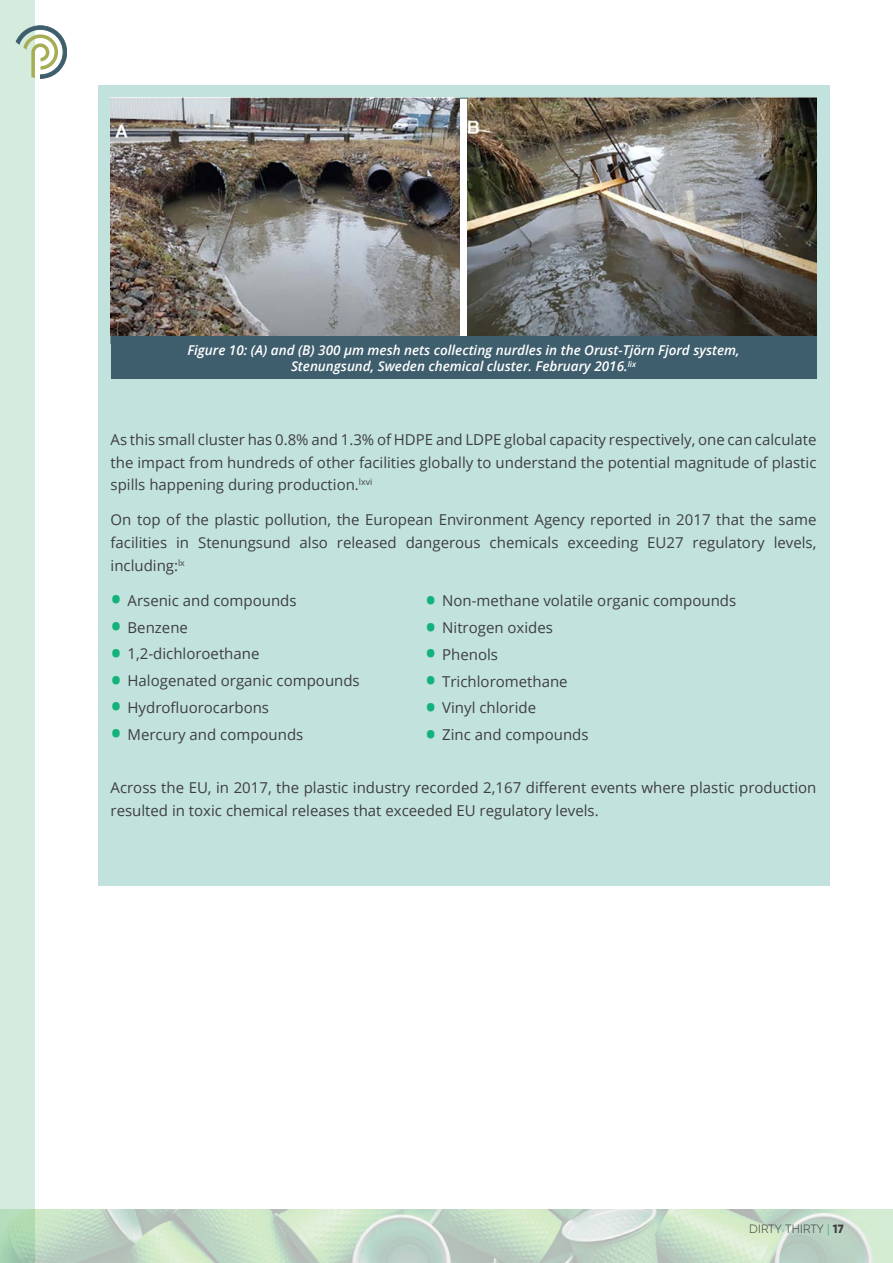
<style>
.page{position:relative;width:893px;height:1263px;background:#fff}
.page>*{position:absolute;margin:0;border:0;box-sizing:border-box;transform-origin:0 0}
.t1{font:15px/22.5px "Open Sans";color:#3e3e3f;text-align:justify}
.t2{font:italic 600 13.5px/16.5px "Open Sans";color:#fff;text-align:center}
.t3{font:300 12px "Gilroy";letter-spacing:.01em;color:#3e3e3f}
.s1{font-weight:600;font-size:30px;color:#13b27b}
.s2{color:#13b27b}
.s3{font-weight:800}
</style>
<div class="page">
<div style="left:0;top:0;width:34px;height:1263px;background:#d4ebde"></div>
<img style="left:0;top:1210px;width:893px;height:53px">
<svg style="left:16px;top:26px;width:51px;height:53px"></svg>
<div style="left:98px;top:85px;width:731px;height:800px;background:#c2e3dd"></div>
<img style="left:111px;top:98px;width:348px;height:238px">
<img style="left:468px;top:98px;width:348px;height:238px">
<div style="left:111px;top:337px;width:705px;height:42px;background:#3f5e6d"></div>
<p class="t2" style="left:187px;top:341px;width:554px">Figure 10: (A) and (B) 300 μm mesh nets collecting nurdles in the Orust-Tjörn Fjord system,<br>Stenungsund, Sweden chemical cluster. February 2016.<sup>lix</sup></p>
<p class="t1" style="left:111px;top:428px;width:707px">As this small cluster has 0.8% and 1.3% of HDPE and LDPE global capacity respectively, one can calculate the impact from hundreds of other facilities globally to understand the potential magnitude of plastic spills happening during production.<sup>lxvi</sup></p>
<p class="t1" style="left:111px;top:508px;width:707px">On top of the plastic pollution, the European Environment Agency reported in 2017 that the same facilities in Stenungsund also released dangerous chemicals exceeding EU27 regulatory levels, including:<sup>lx</sup></p>
<p class="t1" style="left:111px;top:589px;width:188px"><span class="s1">•</span> Arsenic and compounds</p>
<p class="t1" style="left:111px;top:615px;width:79px"><span class="s1">•</span> Benzene</p>
<p class="t1" style="left:111px;top:642px;width:150px"><span class="s1">•</span> 1,2-dichloroethane</p>
<p class="t1" style="left:111px;top:669px;width:251px"><span class="s1">•</span> Halogenated organic compounds</p>
<p class="t1" style="left:111px;top:696px;width:160px"><span class="s1">•</span> Hydrofluorocarbons</p>
<p class="t1" style="left:111px;top:722px;width:194px"><span class="s1">•</span> Mercury and compounds</p>
<p class="t1" style="left:111px;top:776px;width:707px">Across the EU, in 2017, the plastic industry recorded 2,167 different events where plastic production resulted in toxic chemical releases that exceeded EU regulatory levels.</p>
<p class="t1" style="left:425px;top:589px;width:313px"><span class="s1">•</span> Non-methane volatile organic compounds</p>
<p class="t1" style="left:425px;top:616px;width:129px"><span class="s1">•</span> Nitrogen oxides</p>
<p class="t1" style="left:425px;top:643px;width:74px"><span class="s1">•</span> Phenols</p>
<p class="t1" style="left:425px;top:669px;width:144px"><span class="s1">•</span> Trichloromethane</p>
<p class="t1" style="left:425px;top:696px;width:112px"><span class="s1">•</span> Vinyl chloride</p>
<p class="t1" style="left:425px;top:723px;width:165px"><span class="s1">•</span> Zinc and compounds</p>
<p class="t3" style="left:749px;top:1222px;width:96px">DIRTY THIRTY <span class="s2">|</span> <span class="s3">17</span></p>
</div>
